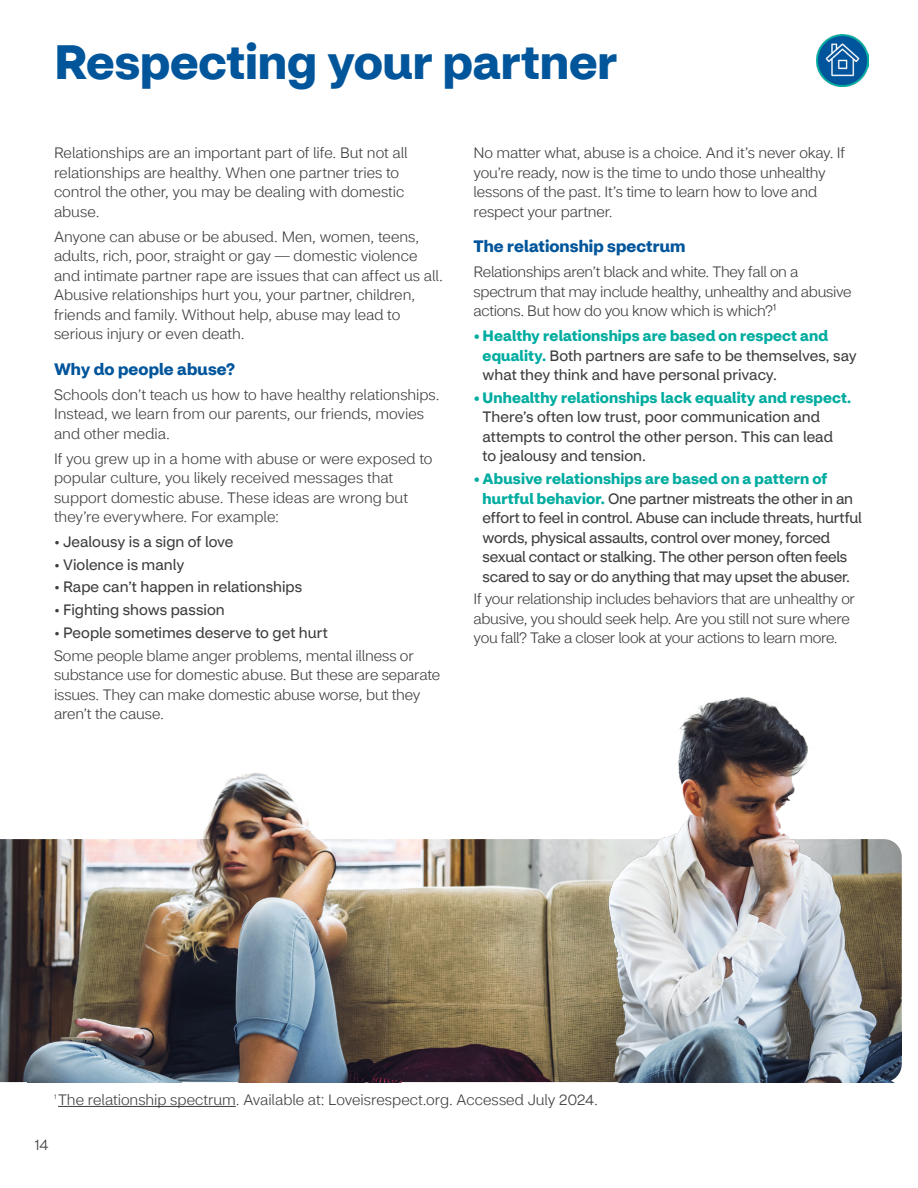
<style>
.page{position:relative;width:918px;height:1188px;background:#fff}
.page>*{position:absolute;margin:0;border:0;box-sizing:border-box;transform-origin:0 0}
.t1{font:700 48px "CVS Health Sans";color:#01559b}
.t2{font:700 16.5px "CVS Health Sans";letter-spacing:.005em;color:#01559b}
.t3{font:300 15px/19.5px "CVS Health Sans";letter-spacing:-.005em;color:#3e3e3f}
.t4{font:15px/19.5px "CVS Health Sans";letter-spacing:-.005em;color:#3e3e3f}
.t5{font:300 15px/19.5px "CVS Health Sans";letter-spacing:-.025em;color:#3e3e3f}
.t6{font:700 15px "CVS Health Sans";letter-spacing:.01em;color:#00aca0}
.t7{font:300 6.75px "CVS Health Sans";color:#3e3e3f}
.s1{font-weight:700;color:#00aca0}
</style>
<div class="page">
<hr style="left:58px;top:1106px;width:178px;height:1px;background:#3e3e3f">
<img style="left:817px;top:34px;width:51px;height:53px">
<img style="left:0;top:839px;width:27px;height:243px">
<img style="left:27px;top:697px;width:875px;height:385px">
<h1 class="t1" style="left:54px;top:32px;width:565px">Respecting your partner</h1>
<p class="t3" style="left:54px;top:144px;width:355px">Relationships are an important part of life. But not all relationships are healthy. When one partner tries to control the other, you may be dealing with domestic abuse.</p>
<p class="t3" style="left:54px;top:227px;width:390px">Anyone can abuse or be abused. Men, women, teens, adults, rich, poor, straight or gay — domestic violence and intimate partner rape are issues that can affect us all.<br>Abusive relationships hurt you, your partner, children, friends and family. Without help, abuse may lead to serious injury or even death.</p>
<h4 class="t2" style="left:54px;top:359px;width:183px">Why do people abuse?</h4>
<p class="t3" style="left:54px;top:385px;width:387px">Schools don’t teach us how to have healthy relationships.<br>Instead, we learn from our parents, our friends, movies and other media.</p>
<p class="t3" style="left:54px;top:449px;width:380px">If you grew up in a home with abuse or were exposed to popular culture, you likely received messages that support domestic abuse. These ideas are wrong but they’re everywhere. For example:</p>
<p class="t4" style="left:54px;top:532px;width:181px">• Jealousy is a sign of love</p>
<p class="t4" style="left:54px;top:555px;width:132px">• Violence is manly</p>
<p class="t4" style="left:54px;top:578px;width:250px">• Rape can’t happen in relationships</p>
<p class="t4" style="left:54px;top:600px;width:172px">• Fighting shows passion</p>
<p class="t4" style="left:54px;top:623px;width:275px">• People sometimes deserve to get hurt</p>
<p class="t3" style="left:54px;top:646px;width:388px">Some people blame anger problems, mental illness or substance use for domestic abuse. But these are separate</p>
<p class="t3" style="left:54px;top:685px;width:368px">issues. They can make domestic abuse worse, but they aren’t the cause.</p>
<p class="t3" style="left:474px;top:144px;width:373px">No matter what, abuse is a choice. And it’s never okay. If you’re ready, now is the time to undo those unhealthy lessons of the past. It’s time to learn how to love and respect your partner.</p>
<h4 class="t2" style="left:474px;top:236px;width:213px">The relationship spectrum</h4>
<p class="t5" style="left:474px;top:262px;width:380px">Relationships aren’t black and white. They fall on a spectrum that may include healthy, unhealthy and abusive actions. But how do you know which is which?¹</p>
<p class="t4" style="left:483px;top:326px;width:376px;text-indent:-9px"><span class="s1">• Healthy relationships are based on respect and equality.</span> Both partners are safe to be themselves, say what they think and have personal privacy.</p>
<p class="t6" style="left:474px;top:388px;width:379px">• Unhealthy relationships lack equality and respect.</p>
<p class="t4" style="left:483px;top:408px;width:339px">There’s often low trust, poor communication and</p>
<p class="t4" style="left:483px;top:427px;width:352px">attempts to control the other person. This can lead</p>
<p class="t4" style="left:483px;top:447px;width:165px">to jealousy and tension.</p>
<p class="t4" style="left:483px;top:469px;width:381px;text-indent:-9px"><span class="s1">• Abusive relationships are based on a pattern of hurtful behavior.</span> One partner mistreats the other in an effort to feel in control. Abuse can include threats, hurtful words, physical assaults, control over money, forced sexual contact or stalking. The other person often feels scared to say or do anything that may upset the abuser.</p>
<p class="t5" style="left:474px;top:590px;width:383px">If your relationship includes behaviors that are unhealthy or abusive, you should seek help. Are you still not sure where you fall? Take a closer look at your actions to learn more.</p>
<p class="t7" style="left:54px;top:1092px;width:4px">1</p>
<p class="t3" style="left:58px;top:1090px;width:541px">The relationship spectrum. Available at: Loveisrespect.org. Accessed July 2024.</p>
<p class="t3" style="left:34px;top:1136px;width:16px">14</p>
</div>
